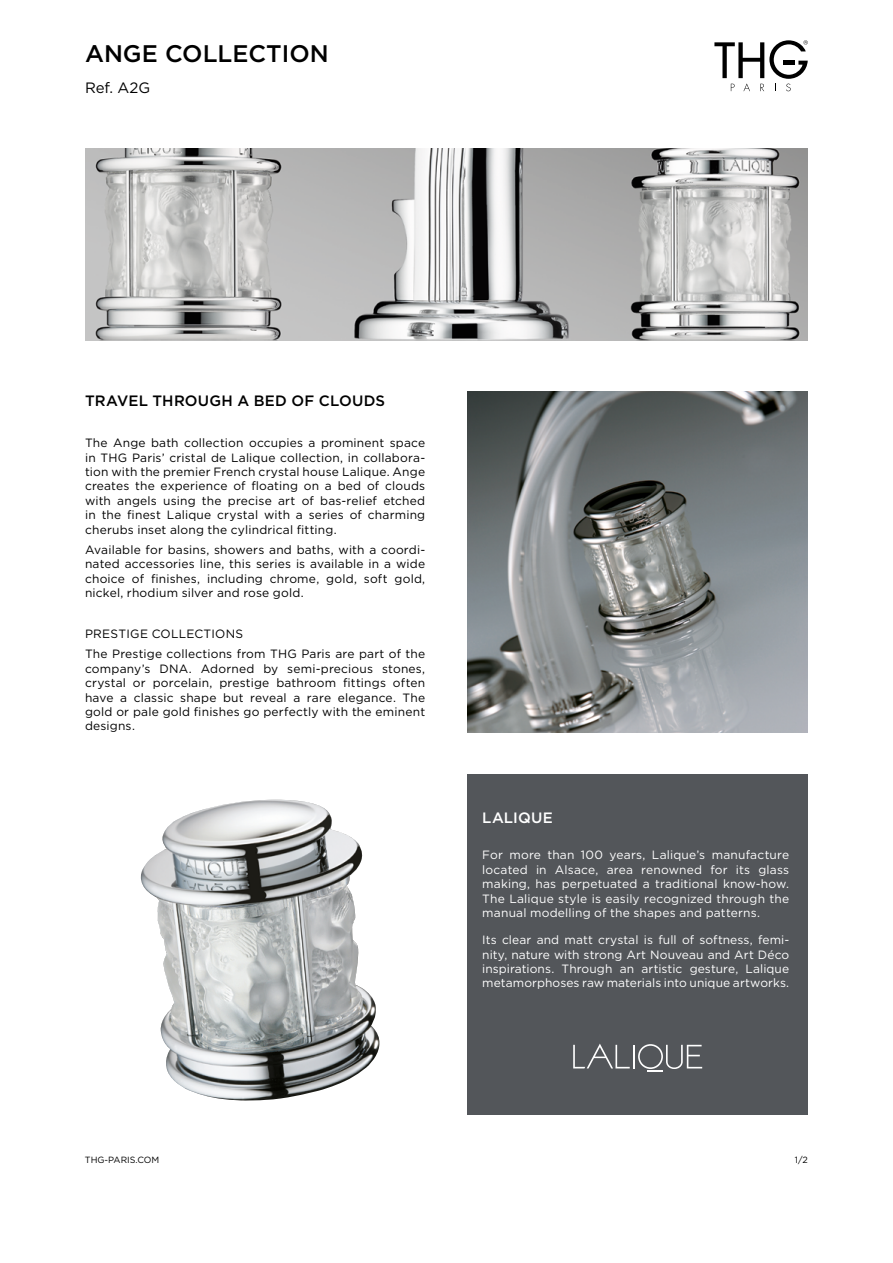
<style>
.page{position:relative;width:893px;height:1263px;background:#fff}
.page>*{position:absolute;margin:0;border:0;box-sizing:border-box;transform-origin:0 0}
.t1{font:500 24px "Gotham";color:#000}
.t2{font:500 15px "Gotham";letter-spacing:.015em;color:#000}
.t3{font:500 15px "Gotham";letter-spacing:.015em;color:#fff}
.t4{font:15px "Gotham";color:#000}
.t5{font:12px/14.4px "Gotham";letter-spacing:.015em;color:#000;text-align:justify}
.t6{font:12px/14.4px "Gotham";letter-spacing:.01em;color:#fff;text-align:justify}
.t7{font:9px "Gotham";color:#000}
</style>
<div class="page">
<img style="left:140px;top:800px;width:240px;height:301px">
<div style="left:468px;top:774px;width:340px;height:340px;background:#53565a"></div>
<svg style="left:714px;top:40px;width:94px;height:51px"></svg>
<img style="left:85px;top:149px;width:723px;height:192px">
<img style="left:468px;top:392px;width:340px;height:340px">
<svg style="left:573px;top:1043px;width:57px;height:25px"></svg>
<hr style="left:633px;top:1045px;width:2px;height:23px;background:#fff">
<svg style="left:638px;top:1044px;width:64px;height:28px"></svg>
<h1 class="t1" style="left:85px;top:38px;width:245px">ANGE COLLECTION</h1>
<p class="t4" style="left:85px;top:78px;width:67px">Ref. A2G</p>
<p class="t2" style="left:85px;top:391px;width:302px">TRAVEL THROUGH A BED OF CLOUDS</p>
<p class="t5" style="left:85px;top:435px;width:342px">The Ange bath collection occupies a prominent space in THG Paris’ cristal de Lalique collection, in collabora&shy;tion with the premier French crystal house Lalique. Ange creates the experience of floating on a bed of clouds with angels using the precise art of bas-relief etched in the finest Lalique crystal with a series of charming cherubs inset along the cylindrical fitting.</p>
<p class="t5" style="left:85px;top:542px;width:342px">Available for basins, showers and baths, with a coordi&shy;nated accessories line, this series is available in a wide choice of finishes, including chrome, gold, soft gold, nickel, rhodium silver and rose gold.</p>
<p class="t5" style="left:85px;top:623px;width:342px;line-height:20.4px">PRESTIGE COLLECTIONS<br>The Prestige collections from THG Paris are part of the</p>
<p class="t5" style="left:85px;top:661px;width:342px">company’s DNA. Adorned by semi-precious stones, crystal or porcelain, prestige bathroom fittings often have a classic shape but reveal a rare elegance. The gold or pale gold finishes go perfectly with the eminent designs.</p>
<p class="t3" style="left:482px;top:808px;width:72px">LALIQUE</p>
<p class="t6" style="left:482px;top:848px;width:308px">For more than 100 years, Lalique’s manufacture located in Alsace, area renowned for its glass making, has perpetuated a traditional know-how.<br>The Lalique style is easily recognized through the manual modelling of the shapes and patterns.</p>
<p class="t6" style="left:482px;top:932px;width:308px">Its clear and matt crystal is full of softness, femi&shy;nity, nature with strong Art Nouveau and Art Déco inspirations. Through an artistic gesture, Lalique metamorphoses raw materials into unique artworks.</p>
<p class="t7" style="left:85px;top:1154px;width:76px">THG-PARIS.COM</p>
<p class="t7" style="left:795px;top:1154px;width:15px">1/2</p>
</div>
